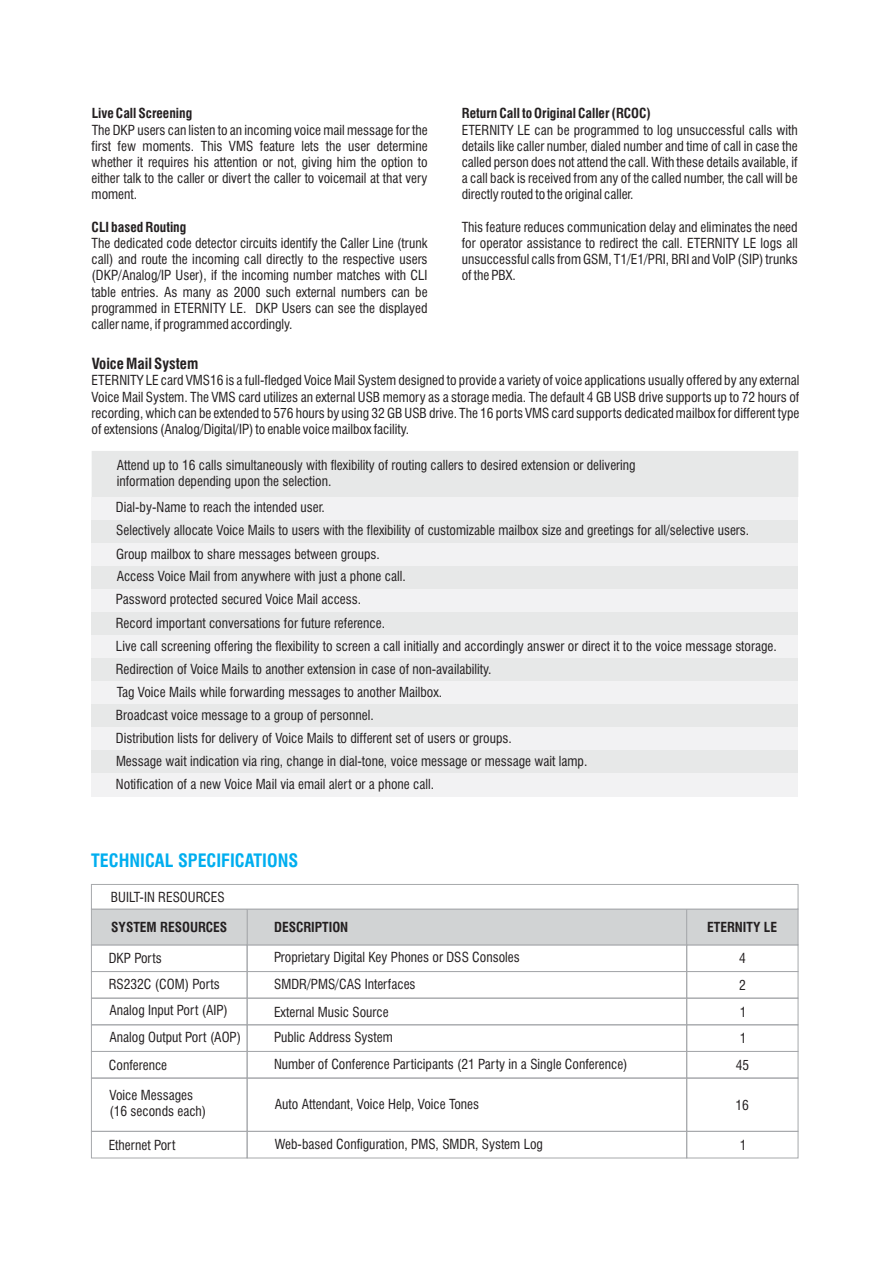
<style>
.page{position:relative;width:893px;height:1263px;background:#fff}
.page>*{position:absolute;margin:0;border:0;box-sizing:border-box;transform-origin:0 0}
.t1{font:700 condensed 18px "Swiss 721 BT";color:#00aeef}
.t2{font:700 condensed 15px "Swiss 721 BT";color:#231f20}
.t3{font:condensed 13.5px/16.2px "Swiss 721 BT";color:#231f20}
.t4{font:700 condensed 13.5px "Swiss 721 BT";color:#231f20}
</style>
<div class="page">
<div style="left:92px;top:451px;width:706px;height:46px;background:#e7e8e8"></div>
<div style="left:92px;top:497px;width:706px;height:23px;background:#f2f2f3"></div>
<div style="left:92px;top:520px;width:706px;height:23px;background:#e7e8e8"></div>
<div style="left:92px;top:543px;width:706px;height:23px;background:#f2f2f3"></div>
<div style="left:92px;top:566px;width:706px;height:23px;background:#e7e8e8"></div>
<div style="left:92px;top:589px;width:706px;height:23px;background:#f2f2f3"></div>
<div style="left:92px;top:612px;width:706px;height:23px;background:#e7e8e8"></div>
<div style="left:92px;top:635px;width:706px;height:23px;background:#f2f2f3"></div>
<div style="left:92px;top:658px;width:706px;height:23px;background:#e7e8e8"></div>
<div style="left:92px;top:681px;width:706px;height:23px;background:#f2f2f3"></div>
<div style="left:92px;top:704px;width:706px;height:23px;background:#e7e8e8"></div>
<div style="left:92px;top:727px;width:706px;height:23px;background:#f2f2f3"></div>
<div style="left:92px;top:750px;width:706px;height:23px;background:#e7e8e8"></div>
<div style="left:92px;top:773px;width:706px;height:23px;background:#f2f2f3"></div>
<div style="left:247px;top:971px;width:440px;height:27px;border:1px solid #a7a9ac"></div>
<div style="left:686px;top:944px;width:112px;height:28px;border:1px solid #a7a9ac"></div>
<div style="left:686px;top:971px;width:112px;height:27px;border:1px solid #a7a9ac"></div>
<div style="left:247px;top:998px;width:440px;height:27px;border:1px solid #a7a9ac"></div>
<div style="left:686px;top:998px;width:112px;height:27px;border:1px solid #a7a9ac"></div>
<div style="left:91px;top:1024px;width:156px;height:28px;border:1px solid #a7a9ac"></div>
<div style="left:247px;top:1024px;width:440px;height:28px;border:1px solid #a7a9ac"></div>
<div style="left:686px;top:1024px;width:112px;height:28px;border:1px solid #a7a9ac"></div>
<div style="left:247px;top:1051px;width:440px;height:27px;border:1px solid #a7a9ac"></div>
<div style="left:686px;top:1051px;width:112px;height:27px;border:1px solid #a7a9ac"></div>
<div style="left:91px;top:944px;width:156px;height:28px;border:1px solid #a7a9ac"></div>
<div style="left:91px;top:971px;width:156px;height:27px;border:1px solid #a7a9ac"></div>
<div style="left:91px;top:998px;width:156px;height:27px;border:1px solid #a7a9ac"></div>
<div style="left:91px;top:1051px;width:156px;height:27px;border:1px solid #a7a9ac"></div>
<svg style="left:91px;top:1077px;width:708px;height:55px"></svg>
<div style="left:91px;top:1131px;width:156px;height:27px;border:1px solid #a7a9ac"></div>
<div style="left:247px;top:1131px;width:440px;height:27px;border:1px solid #a7a9ac"></div>
<div style="left:686px;top:1131px;width:112px;height:27px;border:1px solid #a7a9ac"></div>
<svg style="left:91px;top:884px;width:708px;height:62px"></svg>
<p class="t4" style="left:92px;top:108px;width:102px">Live Call Screening</p>
<p class="t3" style="left:92px;top:123px;width:337px;text-align:justify">The DKP users can listen to an incoming voice mail message for the first few moments. This VMS feature lets the user determine whether it requires his attention or not, giving him the option to either talk to the caller or divert the caller to voicemail at that very moment.</p>
<p class="t4" style="left:92px;top:221px;width:96px">CLI based Routing</p>
<p class="t3" style="left:92px;top:236px;width:337px;text-align:justify">The dedicated code detector circuits identify the Caller Line (trunk call) and route the incoming call directly to the respective users (DKP/Analog/IP User), if the incoming number matches with CLI table entries. As many as 2000 such external numbers can be programmed in ETERNITY LE. DKP Users can see the displayed caller name, if programmed accordingly.</p>
<p class="t4" style="left:462px;top:108px;width:191px">Return Call to Original Caller (RCOC)</p>
<p class="t3" style="left:462px;top:123px;width:337px;text-align:justify">ETERNITY LE can be programmed to log unsuccessful calls with details like caller number, dialed number and time of call in case the called person does not attend the call. With these details available, if a call back is received from any of the called number, the call will be directly routed to the original caller.</p>
<p class="t3" style="left:462px;top:220px;width:337px;text-align:justify">This feature reduces communication delay and eliminates the need for operator assistance to redirect the call. ETERNITY LE logs all unsuccessful calls from GSM, T1/E1/PRI, BRI and VoIP (SIP) trunks of the PBX.</p>
<p class="t2" style="left:92px;top:357px;width:108px">Voice Mail System</p>
<p class="t3" style="left:92px;top:374px;width:709px;text-align:justify">ETERNITY LE card VMS16 is a full-fledged Voice Mail System designed to provide a variety of voice applications usually offered by any external Voice Mail System. The VMS card utilizes an external USB memory as a storage media. The default 4 GB USB drive supports up to 72 hours of recording, which can be extended to 576 hours by using 32 GB USB drive. The 16 ports VMS card supports dedicated mailbox for different type of extensions (Analog/Digital/IP) to enable voice mailbox facility.</p>
<p class="t3" style="left:117px;top:458px;width:520px">Attend up to 16 calls simultaneously with flexibility of routing callers to desired extension or delivering information depending upon the selection.</p>
<p class="t3" style="left:116px;top:497px;width:662px;line-height:23.1px">Dial-by-Name to reach the intended user.<br>Selectively allocate Voice Mails to users with the flexibility of customizable mailbox size and greetings for all/selective users.<br>Group mailbox to share messages between groups.<br>Access Voice Mail from anywhere with just a phone call.<br>Password protected secured Voice Mail access.<br>Record important conversations for future reference.<br>Live call screening offering the flexibility to screen a call initially and accordingly answer or direct it to the voice message storage.<br>Redirection of Voice Mails to another extension in case of non-availability.<br>Tag Voice Mails while forwarding messages to another Mailbox.<br>Broadcast voice message to a group of personnel.<br>Distribution lists for delivery of Voice Mails to different set of users or groups.<br>Message wait indication via ring, change in dial-tone, voice message or message wait lamp.<br>Notification of a new Voice Mail via email alert or a phone call.</p>
<h1 class="t1" style="left:91px;top:853px;width:209px">TECHNICAL SPECIFICATIONS</h1>
<p class="t3" style="left:111px;top:890px;width:115px">BUILT-IN RESOURCES</p>
<p class="t4" style="left:111px;top:922px;width:118px">SYSTEM RESOURCES</p>
<p class="t4" style="left:274px;top:922px;width:76px">DESCRIPTION</p>
<p class="t4" style="left:707px;top:922px;width:71px">ETERNITY LE</p>
<p class="t3" style="left:109px;top:946px;width:134px;line-height:26.2px">DKP Ports<br>RS232C (COM) Ports<br>Analog Input Port (AIP)<br>Analog Output Port (AOP)</p>
<p class="t3" style="left:109px;top:1058px;width:60px">Conference</p>
<p class="t3" style="left:110px;top:1088px;width:98px">Voice Messages (16 seconds each)</p>
<p class="t3" style="left:109px;top:1138px;width:68px">Ethernet Port</p>
<p class="t3" style="left:274px;top:945px;width:247px;line-height:27.2px">Proprietary Digital Key Phones or DSS Consoles<br>SMDR/PMS/CAS Interfaces<br>External Music Source</p>
<p class="t3" style="left:274px;top:1025px;width:355px;line-height:26.7px">Public Address System<br>Number of Conference Participants (21 Party in a Single Conference)</p>
<p class="t3" style="left:275px;top:1097px;width:206px">Auto Attendant, Voice Help, Voice Tones</p>
<p class="t3" style="left:275px;top:1137px;width:270px">Web-based Configuration, PMS, SMDR, System Log</p>
<p class="t3" style="left:736px;top:946px;width:15px;line-height:26.5px">4<br>2<br>1<br>1<br>45</p>
<p class="t3" style="left:735px;top:1098px;width:15px">16</p>
<p class="t3" style="left:740px;top:1138px;width:8px">1</p>
</div>
